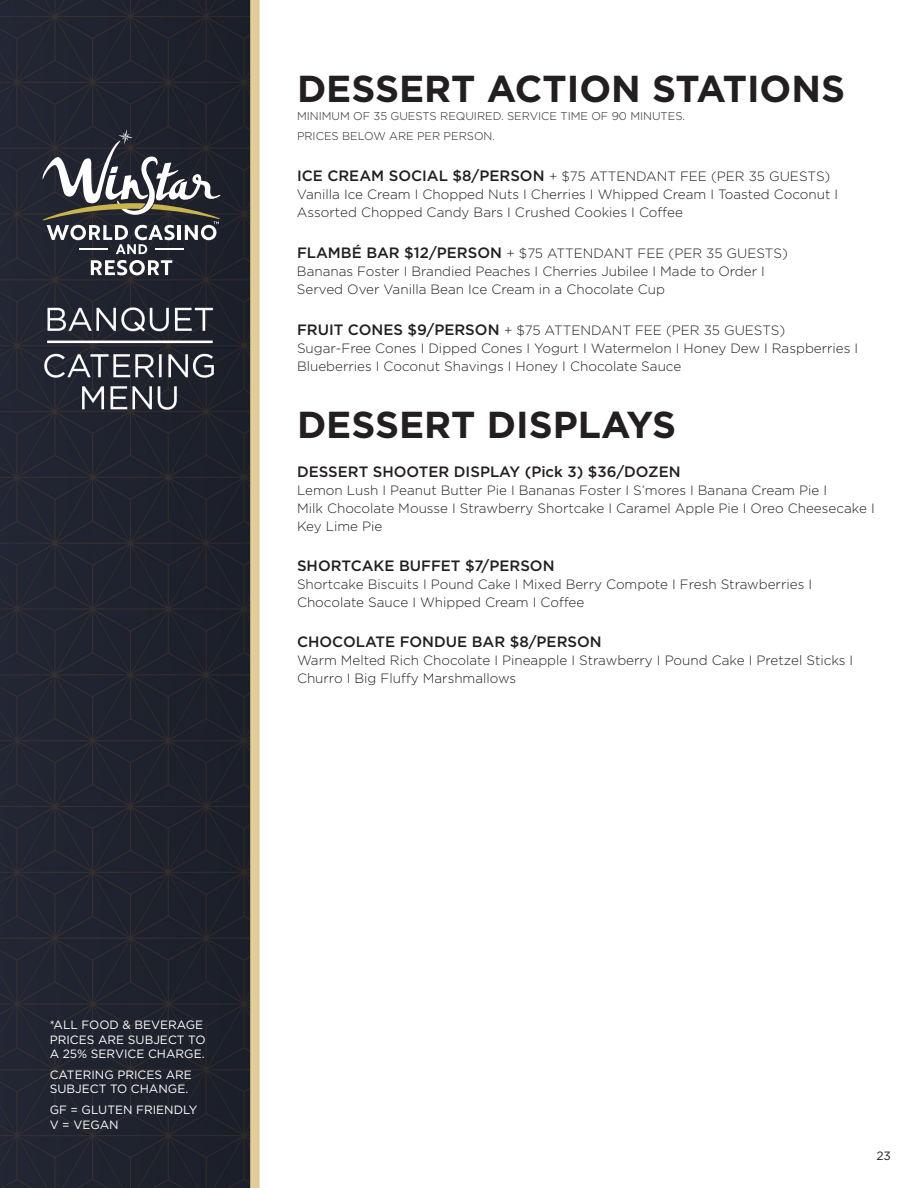
<style>
.page{position:relative;width:918px;height:1188px;background:#fff}
.page>*{position:absolute;margin:0;border:0;box-sizing:border-box;transform-origin:0 0}
.t1{font:700 37.5px "Gotham";color:#231f20}
.t2{font:500 15px "Gotham";color:#231f20}
.t3{font:300 13.5px/18px "Gotham";color:#231f20}
.t4{font:12px/14.4px "Gotham";color:#fff}
.t5{font:12px "Gotham";color:#231f20}
.t6{font:300 11.25px/19.5px "Gotham";color:#231f20}
.s1{font-weight:500;font-size:15px}
</style>
<div class="page">
<img style="left:0;top:0;width:260px;height:1188px">
<svg style="left:91px;top:260px;width:81px;height:15px"></svg>
<svg style="left:42px;top:130px;width:179px;height:124px"></svg>
<h1 class="t1" style="left:297px;top:64px;width:550px">DESSERT ACTION STATIONS</h1>
<p class="t6" style="left:297px;top:106px;width:390px">MINIMUM OF 35 GUESTS REQUIRED. SERVICE TIME OF 90 MINUTES.<br>PRICES BELOW ARE PER PERSON.</p>
<p class="t3" style="left:297px;top:167px;width:543px"><span class="s1">ICE CREAM SOCIAL $8/PERSON</span> + $75 ATTENDANT FEE (PER 35 GUESTS)<br>Vanilla Ice Cream I Chopped Nuts I Cherries I Whipped Cream I Toasted Coconut I<br>Assorted Chopped Candy Bars I Crushed Cookies I Coffee</p>
<p class="t3" style="left:297px;top:244px;width:492px"><span class="s1">FLAMBÉ BAR $12/PERSON</span> + $75 ATTENDANT FEE (PER 35 GUESTS)<br>Bananas Foster I Brandied Peaches I Cherries Jubilee I Made to Order I<br>Served Over Vanilla Bean Ice Cream in a Chocolate Cup</p>
<p class="t3" style="left:297px;top:321px;width:563px"><span class="s1">FRUIT CONES $9/PERSON</span> + $75 ATTENDANT FEE (PER 35 GUESTS)<br>Sugar-Free Cones I Dipped Cones I Yogurt I Watermelon I Honey Dew I Raspberries I<br>Blueberries I Coconut Shavings I Honey I Chocolate Sauce</p>
<h1 class="t1" style="left:297px;top:400px;width:381px">DESSERT DISPLAYS</h1>
<p class="t2" style="left:297px;top:462px;width:385px">DESSERT SHOOTER DISPLAY (Pick 3) $36/DOZEN</p>
<p class="t3" style="left:297px;top:481px;width:579px">Lemon Lush I Peanut Butter Pie I Bananas Foster I S’mores I Banana Cream Pie I<br>Milk Chocolate Mousse I Strawberry Shortcake I Caramel Apple Pie I Oreo Cheesecake I<br>Key Lime Pie</p>
<p class="t2" style="left:297px;top:556px;width:259px">SHORTCAKE BUFFET $7/PERSON</p>
<p class="t3" style="left:297px;top:575px;width:517px">Shortcake Biscuits I Pound Cake I Mixed Berry Compote I Fresh Strawberries I<br>Chocolate Sauce I Whipped Cream I Coffee</p>
<p class="t2" style="left:297px;top:631px;width:306px">CHOCOLATE FONDUE BAR $8/PERSON</p>
<p class="t3" style="left:297px;top:650px;width:558px">Warm Melted Rich Chocolate I Pineapple I Strawberry I Pound Cake I Pretzel Sticks I<br>Churro I Big Fluffy Marshmallows</p>
<p class="t4" style="left:50px;top:1017px;width:157px">*ALL FOOD &amp; BEVERAGE<br>PRICES ARE SUBJECT TO<br>A 25% SERVICE CHARGE.</p>
<p class="t4" style="left:50px;top:1067px;width:144px">CATERING PRICES ARE<br>SUBJECT TO CHANGE.</p>
<p class="t4" style="left:50px;top:1103px;width:149px">GF = GLUTEN FRIENDLY<br>V = VEGAN</p>
<p class="t5" style="left:876px;top:1148px;width:16px">23</p>
</div>
